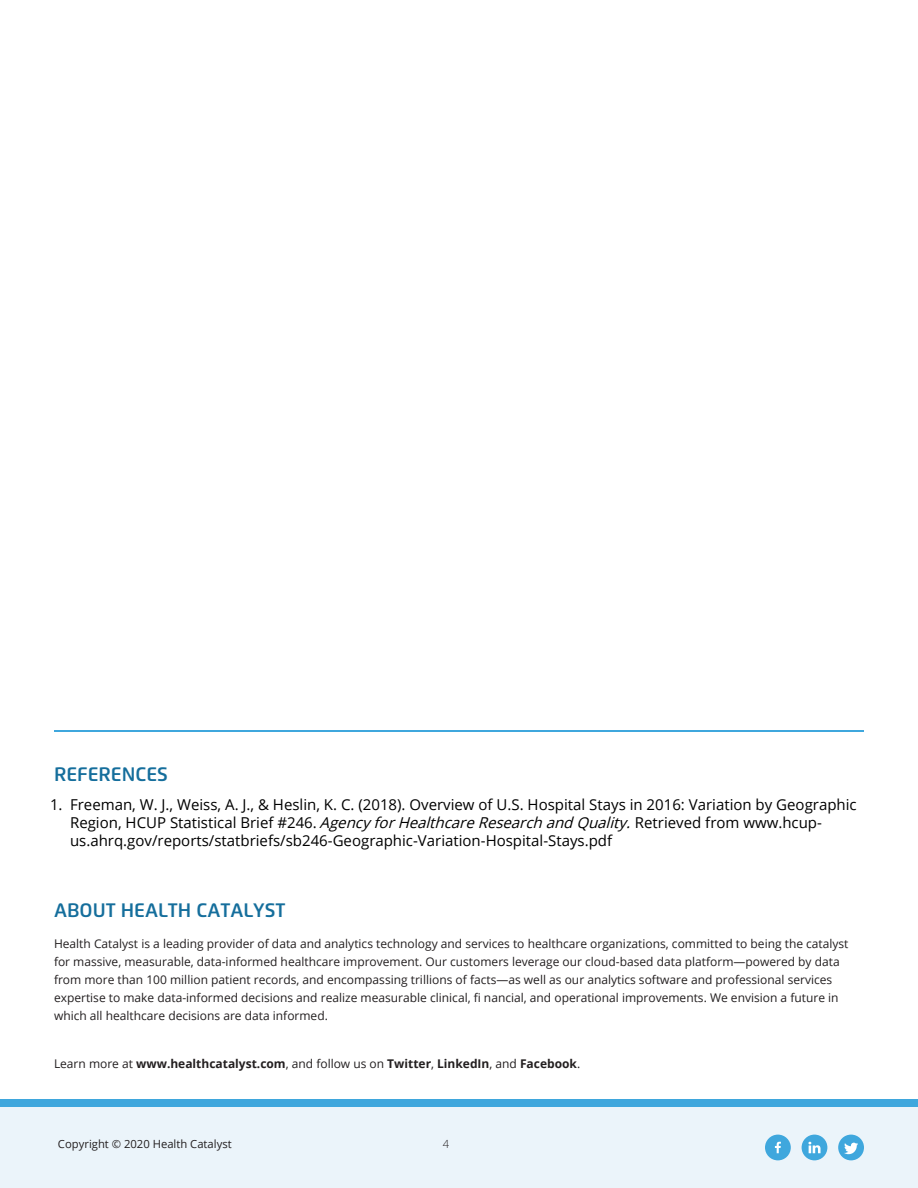
<style>
.page{position:relative;width:918px;height:1188px;background:#fff}
.page>*{position:absolute;margin:0;border:0;box-sizing:border-box;transform-origin:0 0}
.t1{font:600 19.5px "Flexo";color:#156e9c}
.t2{font:15px/18px "Open Sans";color:#000}
.t3{font:12px/18px "Open Sans";color:#231f20}
.t4{font:700 12px "Open Sans";color:#231f20}
.t5{font:11.25px "Open Sans";color:#231f20}
.t6{font:300 11.25px "Open Sans";color:#231f20}
.s1{font-style:italic}
.s2{font-weight:400}
.s3{font-style:inherit}
</style>
<div class="page">
<div style="left:0;top:1107px;width:918px;height:81px;background:#ebf4fa"></div>
<hr style="left:54px;top:731px;width:810px;height:1px;background:#3fa7dd">
<div style="left:0;top:1099px;width:917px;height:8px;background:#3fa7dd"></div>
<div style="left:765px;top:1135px;width:26px;height:25px;background:#3fa7dd;border-radius:50%"></div>
<svg style="left:775px;top:1142px;width:6px;height:11px"></svg>
<div style="left:802px;top:1135px;width:25px;height:25px;background:#3fa7dd;border-radius:50%"></div>
<svg style="left:808px;top:1142px;width:13px;height:11px"></svg>
<div style="left:838px;top:1135px;width:26px;height:25px;background:#3fa7dd;border-radius:50%"></div>
<svg style="left:844px;top:1143px;width:14px;height:11px"></svg>
<h1 class="t1" style="left:54px;top:762px;width:116px">REFERENCES</h1>
<p class="t2" style="left:70px;top:795px;width:788px;text-indent:-20px">1. Freeman, W. J., Weiss, A. J., &amp; Heslin, K. C. (2018). Overview of U.S. Hospital Stays in 2016: Variation by Geographic<br>Region, HCUP Statistical Brief #246. <span class="s1">Agency forHealthcareResearchandQuality.</span>Retrieved from www.hcup&shy;us.ahrq.gov/reports/statbriefs/sb246-Geographic-Variation-Hospital-Stays.pdf</p>
<h1 class="t1" style="left:54px;top:899px;width:233px">ABOUT HEALTH CATALYST</h1>
<p class="t3" style="left:54px;top:935px;width:796px">Health Catalyst is a leading provider of data and analytics technology and services to healthcare organizations, committed to being the catalyst for massive, measurable, data-informed healthcare improvement. Our customers leverage our cloud-based data platform—powered by data from more than 100 million patient records, and encompassing trillions of facts—as well as our analytics software and professional services expertise to make data-informed decisions and realize measurable clinical, fi nancial, and operational improvements. We envision a future in which all healthcare decisions are data informed.</p>
<p class="t4" style="left:54px;top:1055px;width:528px"><span class="s2">Learn more at</span> www.healthcatalyst.com<span class="s2">, and follow us on</span> Twitter<span class="s2">,</span> LinkedIn<span class="s2">, and</span> Facebook<span class="s2">.</span></p>
<p class="t5" style="left:58px;top:1136px;width:175px">Copyright © 20<span class="s3">20</span> Health Catalyst</p>
<p class="t6" style="left:443px;top:1136px;width:8px">4</p>
</div>
